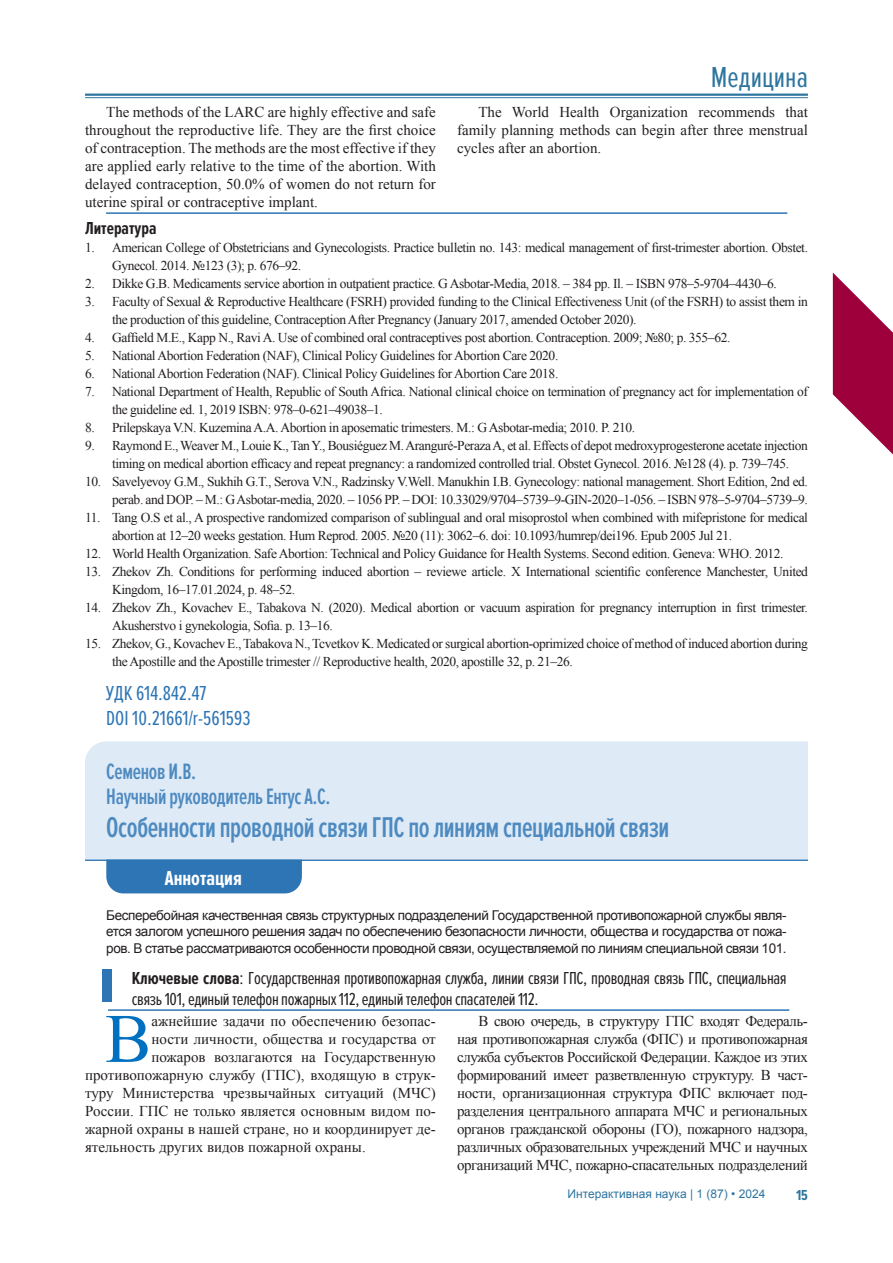
<style>
.page{position:relative;width:893px;height:1263px;background:#fff}
.page>*{position:absolute;margin:0;border:0;box-sizing:border-box;transform-origin:0 0}
.Текст_статьи{font:69.3px "Times New Roman";color:#0070c0}
.t1{font:30px "Proxima Nova Ex Cn";color:#2e759f}
.t2{font:600 29.7px "Proxima Nova Ex Cn";letter-spacing:-.015em;color:#4d8ac0;scale:.91 1}
.t3{font:600 23.1px/25.2px "Proxima Nova Ex Cn";letter-spacing:-.015em;color:#4d8ac0;scale:.91 1}
.t4{font:21px/25.2px "Proxima Nova Ex Cn";color:#2e75b5}
.t5{font:700 21px "Proxima Nova Ex Cn";color:#fff}
.t6{font:18px/21.6px "Proxima Nova Ex Cn";letter-spacing:-.02em;color:#231f20}
.t7{font:700 18px "Proxima Nova Ex Cn";color:#231f20}
.Текст_статьи-2{font:15px/18px "Times New Roman";color:#231f20;text-align:justify}
.t8{font:700 15px "Proxima Nova Ex Cn";color:#2e759f}
.t9{font:13.5px/18px "Times New Roman";letter-spacing:-.03em;color:#231f20}
.t10{font:13.5px/16.2px "Arial";letter-spacing:-.03em;color:#231f20;text-align:justify}
.t11{font:12px "Arial";color:#2e759f}
.s1{font-weight:700}
</style>
<div class="page">
<hr style="left:85px;top:94px;width:723px;height:2px;background:#2e759f">
<hr style="left:85px;top:97px;width:723px;height:1px;background:#2e759f">
<svg style="left:833px;top:273px;width:60px;height:181px"></svg>
<hr style="left:106px;top:212px;width:681px;height:2px;background:#2e75b5">
<hr style="left:85px;top:859px;width:723px;height:2px;background:#2e75b5">
<div style="left:106px;top:859px;width:196px;height:34px;background:#2e75b5"></div>
<hr style="left:108px;top:1009px;width:681px;height:2px;background:#2e75b5">
<div style="left:85px;top:741px;width:723px;height:118px;background:#deeaf6"></div>
<div style="left:102px;top:970px;width:9px;height:32px;background:#2e75b5"></div>
<h2 class="t1" style="left:711px;top:61px;width:99px">Медицина</h2>
<p class="Текст_статьи-2" style="left:85px;top:102px;width:352px;text-indent:21px">The methods of the LARC are highly effective and safe throughout the reproductive life. They are the first choice of contraception. The methods are the most effective if they are applied early relative to the time of the abortion. With delayed contraception, 50.0% of women do not return for uterine spiral or contraceptive implant.</p>
<p class="Текст_статьи-2" style="left:457px;top:102px;width:352px;text-indent:21px">The World Health Organization recommends that family planning methods can begin after three menstrual cycles after an abortion.</p>
<p class="t7" style="left:85px;top:218px;width:73px">Литература</p>
<p class="t9" style="left:112px;top:238px;width:697px;text-indent:-27px">1. American College of Obstetricians and Gynecologists. Practice bulletin no. 143: medical management of first-trimester abortion. Obstet.<br>Gynecol. 2014. №123 (3); р. 676–92.</p>
<p class="t9" style="left:85px;top:274px;width:693px">2. Dikke G.B. Medicaments service abortion in outpatient practice. G Asbotar-Media, 2018. – 384 pp. Il. – ISBN 978–5-9704–4430–6.</p>
<p class="t9" style="left:112px;top:292px;width:697px;text-indent:-27px">3. Faculty of Sexual &amp; Reproductive Healthcare (FSRH) provided funding to the Clinical Effectiveness Unit (of the FSRH) to assist them in the production of this guideline, Contraception After Pregnancy (January 2017, amended October 2020).</p>
<p class="t9" style="left:85px;top:328px;width:647px">4. Gaffield M.E., Kapp N., Ravi A. Use of combined oral contraceptives post abortion. Contraception. 2009; №80; р. 355–62.</p>
<p class="t9" style="left:85px;top:346px;width:475px">5. National Abortion Federation (NAF), Clinical Policy Guidelines for Abortion Care 2020.</p>
<p class="t9" style="left:85px;top:364px;width:475px">6. National Abortion Federation (NAF). Clinical Policy Guidelines for Abortion Care 2018.</p>
<p class="t9" style="left:112px;top:382px;width:697px;text-indent:-27px">7. National Department of Health, Republic of South Africa. National clinical choice on termination of pregnancy act for implementation of the guideline ed. 1, 2019 ISBN: 978–0-621–49038–1.</p>
<p class="t9" style="left:85px;top:418px;width:552px">8. Prilepskaya V.N. Kuzemina A.A. Abortion in aposematic trimesters. M.: G Asbotar-media; 2010. P. 210.</p>
<p class="t9" style="left:112px;top:436px;width:697px;text-indent:-27px">9. Raymond E., Weaver M., Louie K., Tan Y., Bousiéguez M. Aranguré-Peraza A, et al. Effects of depot medroxyprogesterone acetate injection timing on medical abortion efficacy and repeat pregnancy: a randomized controlled trial. Obstet Gynecol. 2016. №128 (4). р. 739–745.</p>
<p class="t9" style="left:85px;top:472px;width:724px;text-align:right">10. Savelyevoy G.M., Sukhih G.T., Serova V.N., Radzinsky V.Well. Manukhin I.B. Gynecology: national management. Short Edition, 2nd ed. perab. and DOP. – M.: G Asbotar-media, 2020. – 1056 PP. – DOI: 10.33029/9704–5739–9-GIN-2020–1-056. – ISBN 978–5-9704–5739–9.</p>
<p class="t9" style="left:112px;top:508px;width:697px;text-indent:-27px">11. Tang O.S et al., A prospective randomized comparison of sublingual and oral misoprostol when combined with mifepristone for medical abortion at 12–20 weeks gestation. Hum Reprod. 2005. №20 (11): 3062–6. doi: 10.1093/humrep/dei196. Epub 2005 Jul 21.</p>
<p class="t9" style="left:85px;top:544px;width:700px">12. World Health Organization. Safe Abortion: Technical and Policy Guidance for Health Systems. Second edition. Geneva: WHO. 2012.</p>
<p class="t9" style="left:112px;top:562px;width:697px;text-indent:-27px">13. Zhekov Zh. Conditions for performing induced abortion – reviewe article. X International scientific conference Manchester, United<br>Kingdom, 16–17.01.2024, p. 48–52.</p>
<p class="t9" style="left:112px;top:598px;width:697px;text-indent:-27px">14. Zhekov Zh., Kovachev E., Tabakova N. (2020). Medical abortion or vacuum aspiration for pregnancy interruption in first trimester.<br>Akusherstvo i gynekologia, Sofia. р. 13–16.</p>
<p class="t9" style="left:112px;top:634px;width:697px;text-indent:-27px">15. Zhekov, G., Kovachev E., Tabakova N., Tcvetkov K. Medicated or surgical abortion-oprimized choice of method of induced abortion during the Apostille and the Apostille trimester // Reproductive health, 2020, apostille 32, р. 21–26.</p>
<p class="t4" style="left:106px;top:680px;width:146px">УДК 614.842.47<br>DOI 10.21661/r-561593</p>
<p class="t3" style="left:106px;top:760px;width:248px">Семенов И.В.<br>Научный руководитель Ентус А.С.</p>
<p class="t2" style="left:106px;top:810px;width:620px">Особенности проводной связи ГПС по линиям специальной связи</p>
<p class="t5" style="left:165px;top:866px;width:79px">Аннотация</p>
<p class="t10" style="left:106px;top:907px;width:682px">Бесперебойная качественная связь структурных подразделений Государственной противопожарной службы явля&shy;ется залогом успешного решения задач по обеспечению безопасности личности, общества и государства от пожа&shy;ров. В статье рассматриваются особенности проводной связи, осуществляемой по линиям специальной связи 101.</p>
<p class="t6" style="left:132px;top:967px;width:656px"><span class="s1">Ключевые слова</span>: Государственная противопожарная служба, линии связи ГПС, проводная связь ГПС, специальная связь 101, единый телефон пожарных 112, единый телефон спасателей 112.</p>
<p class="Текст_статьи" style="left:105px;top:992px;width:48px">В</p>
<p class="Текст_статьи-2" style="left:151px;top:1012px;width:286px">ажнейшие задачи по обеспечению безопас-</p>
<p class="Текст_статьи-2" style="left:457px;top:1012px;width:352px;text-indent:21px">В свою очередь, в структуру ГПС входят Федераль&shy;ная противопожарная служба (ФПС) и противопожарная служба субъектов Российской Федерации. Каждое из этих формирований имеет разветвленную структуру. В част&shy;ности, организационная структура ФПС включает под&shy;разделения центрального аппарата МЧС и региональных органов гражданской обороны (ГО), пожарного надзора, различных образовательных учреждений МЧС и научных организаций МЧС, пожарно-спасательных подразделений</p>
<p class="Текст_статьи-2" style="left:151px;top:1030px;width:286px">ности личности, общества и государства от</p>
<p class="Текст_статьи-2" style="left:151px;top:1048px;width:286px">пожаров возлагаются на Государственную</p>
<p class="Текст_статьи-2" style="left:85px;top:1066px;width:352px">противопожарную службу (ГПС), входящую в струк-</p>
<p class="Текст_статьи-2" style="left:85px;top:1084px;width:352px">туру Министерства чрезвычайных ситуаций (МЧС)</p>
<p class="Текст_статьи-2" style="left:85px;top:1102px;width:352px">России. ГПС не только является основным видом по-</p>
<p class="Текст_статьи-2" style="left:85px;top:1120px;width:352px">жарной охраны в нашей стране, но и координирует де-</p>
<p class="Текст_статьи-2" style="left:85px;top:1138px;width:282px">ятельность других видов пожарной охраны.</p>
<p class="t11" style="left:568px;top:1186px;width:199px">Интерактивная наука | 1 (87) • 2024</p>
<p class="t8" style="left:796px;top:1186px;width:13px">15</p>
</div>
